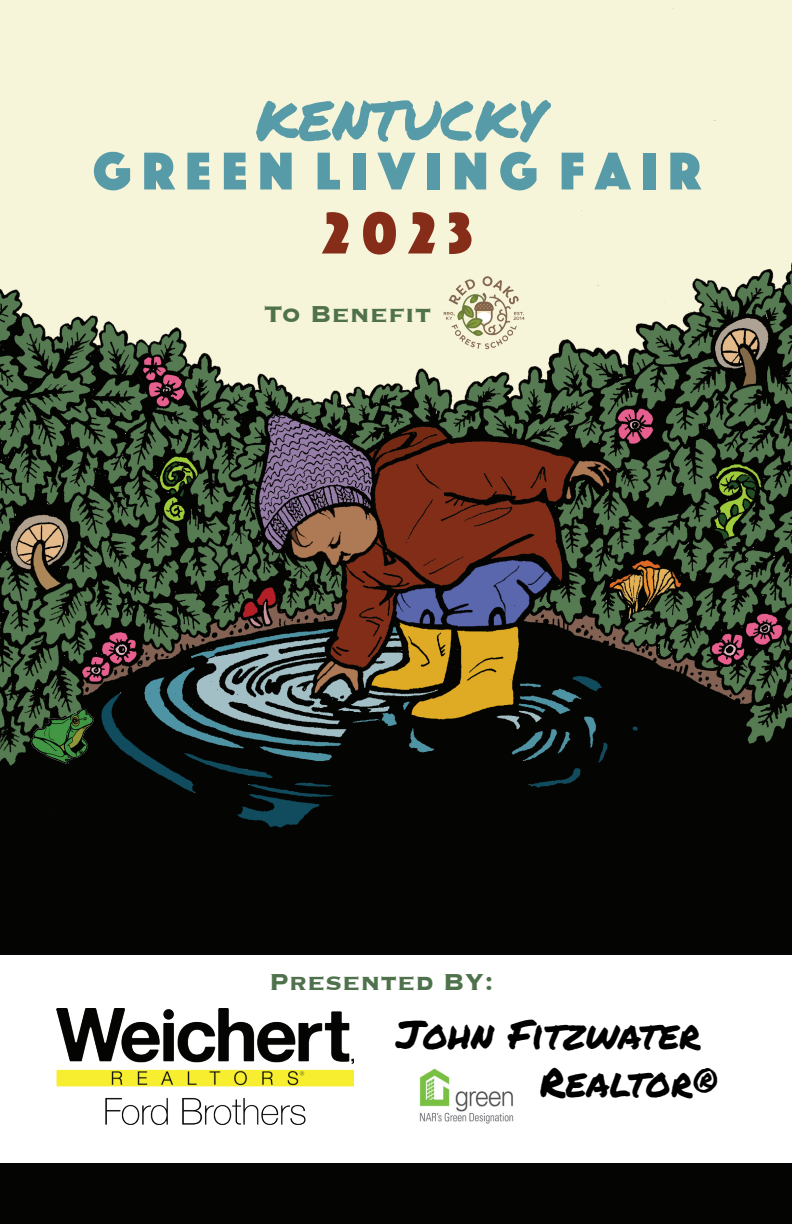
<style>
.page{position:relative;width:792px;height:1224px;background:#fff}
.page>*{position:absolute;margin:0;border:0;box-sizing:border-box;transform-origin:0 0}
.t1{font:66.2px "Permanent Marker";color:#569ba7}
.t2{font:61.2px "Phosphate Solid";color:#852d19}
.t3{font:55.2px "Phosphate Solid";color:#569ba7}
.t4{font:40px "Permanent Marker";color:#000}
.t5{font:700 30px "Copperplate";color:#4f724d}
</style>
<div class="page">
<img style="left:0;top:0;width:792px;height:1224px">
<img style="left:32px;top:709px;width:63px;height:54px">
<img style="left:439px;top:269px;width:89px;height:86px">
<div style="left:0;top:955px;width:792px;height:208px;background:#fff"></div>
<img style="left:57px;top:1009px;width:297px;height:116px">
<img style="left:419px;top:1068px;width:95px;height:56px">
<p class="t1" style="left:255px;top:67px;width:290px">kentucky</p>
<p class="t3" style="left:93px;top:132px;width:609px">G R E E N L I V I N G F A I R</p>
<p class="t2" style="left:323px;top:190px;width:151px">2 0 2 3</p>
<p class="t5" style="left:264px;top:294px;width:169px">To Benefit</p>
<p class="t5" style="left:269px;top:962px;width:227px">Presented BY:</p>
<p class="t4" style="left:396px;top:1004px;width:306px">John Fitzwater</p>
<p class="t4" style="left:540px;top:1052px;width:179px">Realtor®</p>
</div>
